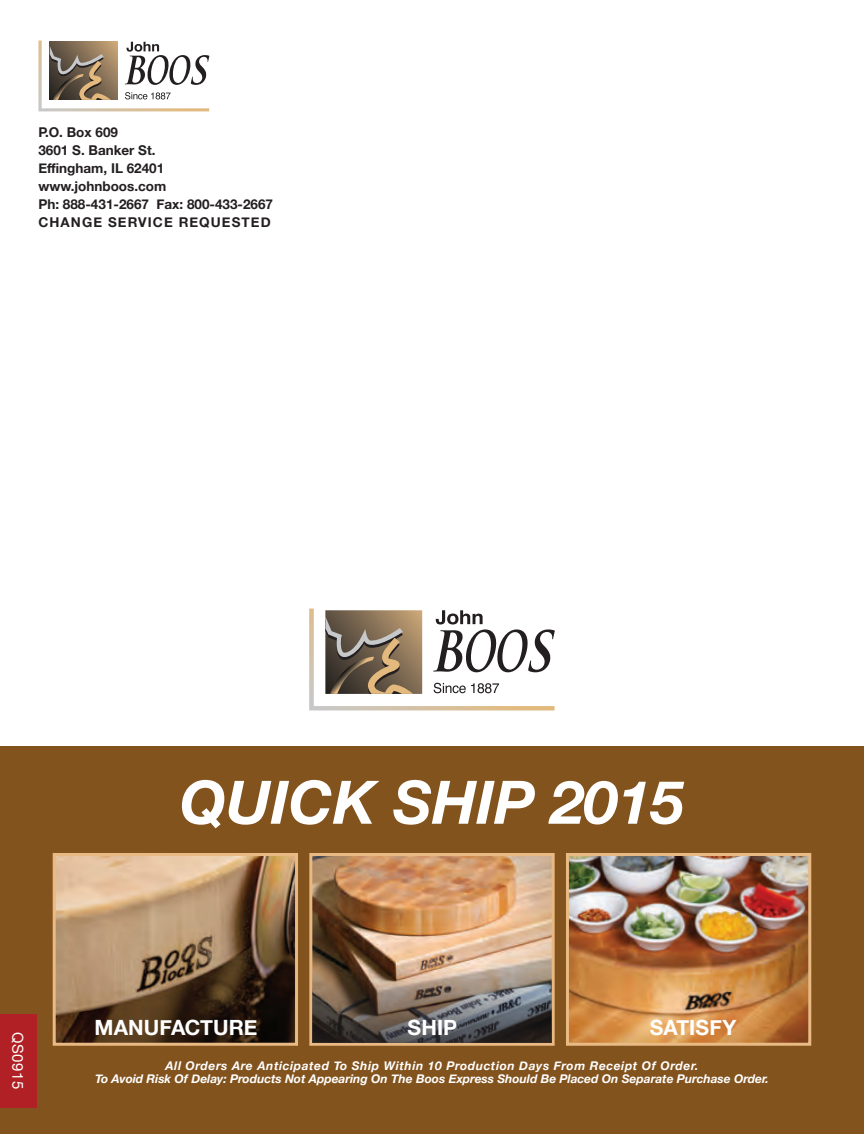
<style>
.page{position:relative;width:864px;height:1134px;background:#fff}
.page>*{position:absolute;margin:0;border:0;box-sizing:border-box;transform-origin:0 0}
.t1{font:italic 700 60px "Helvetica Neue";color:#fff}
.t2{font:700 21px "Helvetica Neue";color:#fff}
.t3{font:15px "Helvetica Neue";letter-spacing:.04em;color:#fff}
.t4{font:700 13.5px "Helvetica Neue";color:#231f20}
.t5{font:700 13.5px "Helvetica Neue";letter-spacing:.08em;color:#231f20}
.t6{font:italic 700 12px "Helvetica Neue";color:#fff}
.t7{font:italic 700 12px "Helvetica Neue";letter-spacing:.05em;color:#fff}
</style>
<div class="page">
<div style="left:0;top:746px;width:864px;height:388px;background:#83531d"></div>
<svg style="left:38px;top:40px;width:171px;height:71px"></svg>
<div style="left:0;top:1014px;width:36px;height:94px;background:#b12024"></div>
<svg style="left:309px;top:609px;width:246px;height:101px"></svg>
<img style="left:57px;top:857px;width:237px;height:185px">
<div style="left:53px;top:853px;width:245px;height:193px;border:3px solid #e9ba83"></div>
<img style="left:313px;top:857px;width:238px;height:111px">
<div style="left:309px;top:853px;width:246px;height:193px;border:3px solid #e9ba83"></div>
<img style="left:570px;top:857px;width:237px;height:185px">
<div style="left:566px;top:853px;width:245px;height:193px;border:3px solid #e9ba83"></div>
<img style="left:312px;top:968px;width:240px;height:75px">
<p class="t4" style="left:38px;top:121px;width:81px">P.O. Box 609</p>
<p class="t4" style="left:38px;top:139px;width:119px">3601 S. Banker St.</p>
<p class="t4" style="left:38px;top:157px;width:127px">Effingham, IL 62401</p>
<p class="t4" style="left:38px;top:175px;width:129px">www.johnboos.com</p>
<p class="t4" style="left:38px;top:193px;width:236px">Ph: 888-431-2667 Fax: 800-433-2667</p>
<p class="t5" style="left:38px;top:211px;width:234px">CHANGE SERVICE REQUESTED</p>
<p class="t1" style="left:180px;top:755px;width:506px">QUICK SHIP 2015</p>
<p class="t3" style="left:29px;top:1032px;width:59px;rotate:90deg">QS0915</p>
<p class="t2" style="left:95px;top:1011px;width:164px">MANUFACTURE</p>
<p class="t2" style="left:408px;top:1011px;width:51px">SHIP</p>
<p class="t2" style="left:650px;top:1011px;width:88px">SATISFY</p>
<p class="t7" style="left:165px;top:1056px;width:535px">All Orders Are Anticipated To Ship Within 10 Production Days From Receipt Of Order.</p>
<p class="t6" style="left:95px;top:1069px;width:675px">To Avoid Risk Of Delay: Products Not Appearing On The Boos Express Should Be Placed On Separate Purchase Order.</p>
</div>
